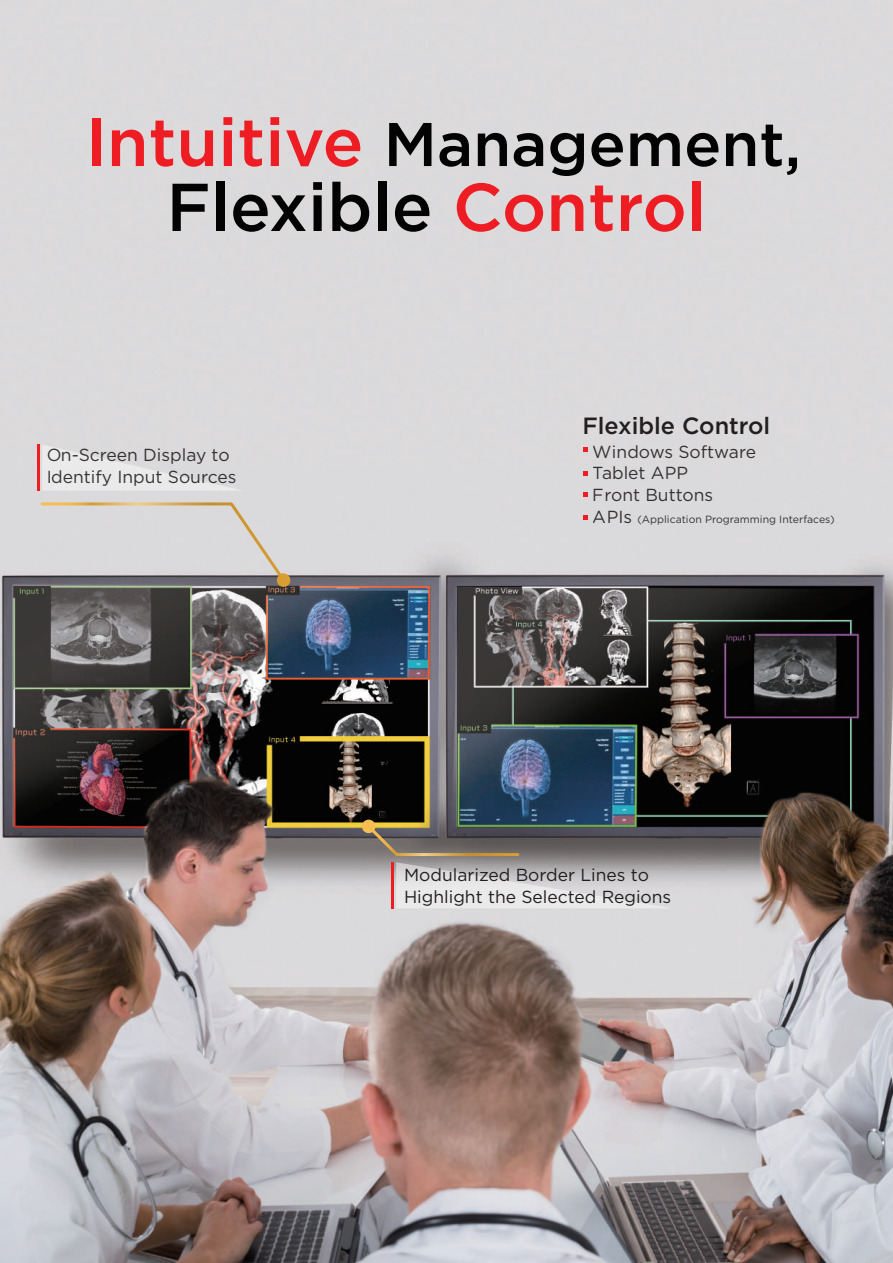
<style>
.page{position:relative;width:893px;height:1263px;background:#fff}
.page>*{position:absolute;margin:0;border:0;box-sizing:border-box;transform-origin:0 0}
.t1{font:500 67.5px "Gotham";color:#030303}
.t2{font:500 61.5px "Gotham";color:#030303}
.t3{font:500 23.55px "Gotham";color:#231f20}
.t4{font:17.4px/21.8px "Gotham";color:#231f20}
.t5{font:10.5px "Gotham";color:#231f20}
.s1{font-size:67.5px;color:#ee1d23}
.s2{color:#ee1d23}
.s3{font-size:17.4px}
</style>
<div class="page">
<img style="left:0;top:1px;width:893px;height:1261px">
<svg style="left:39px;top:501px;width:252px;height:87px;background:#cbc7c5"></svg>
<svg style="left:42px;top:444px;width:201px;height:47px;background:#e2e1e2"></svg>
<hr style="left:37px;top:444px;width:2px;height:47px;background:#ee1d23">
<svg style="left:584px;top:447px;width:4px;height:5px"></svg>
<svg style="left:584px;top:472px;width:4px;height:4px"></svg>
<svg style="left:584px;top:492px;width:4px;height:5px"></svg>
<svg style="left:584px;top:515px;width:4px;height:4px"></svg>
<svg style="left:361px;top:820px;width:312px;height:88px;background:#a09c99"></svg>
<h2 class="t2" style="left:85px;top:104px;width:717px"><span class="s1">Intuitive</span> Management,</h2>
<h1 class="t1" style="left:166px;top:163px;width:541px">Flexible <span class="s2">Control</span></h1>
<h3 class="t3" style="left:582px;top:410px;width:189px">Flexible Control</h3>
<p class="t4" style="left:46px;top:443px;width:192px">On-Screen Display to<br>Identify Input Sources</p>
<p class="t4" style="left:593px;top:440px;width:165px">Windows Software<br>Tablet APP<br>Front Buttons</p>
<p class="t5" style="left:593px;top:512px;width:243px"><span class="s3">APIs</span> (Application Programming Interfaces)</p>
<p class="t4" style="left:404px;top:863px;width:269px">Modularized Border Lines to<br>Highlight the Selected Regions</p>
</div>
